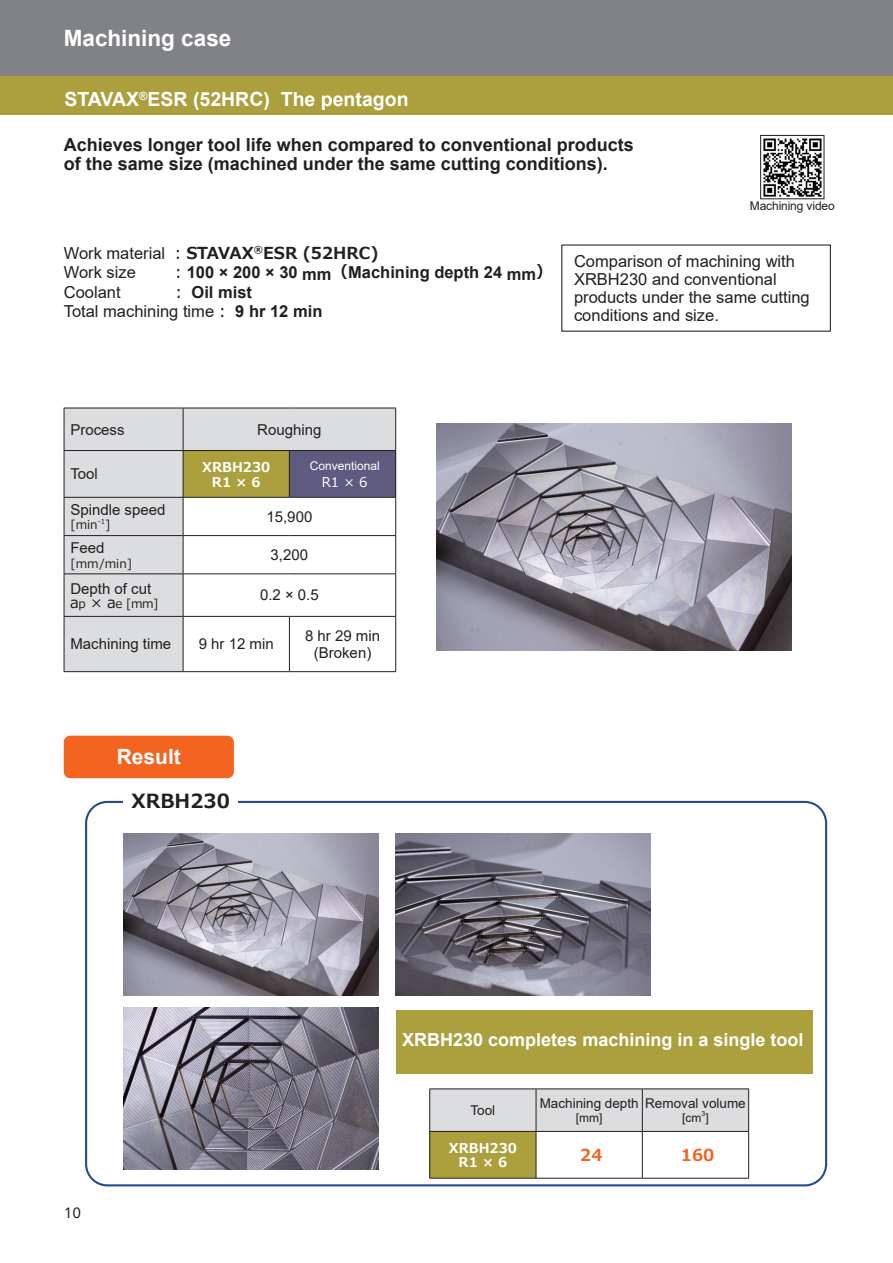
<style>
.page{position:relative;width:893px;height:1263px;background:#fff}
.page>*{position:absolute;margin:0;border:0;box-sizing:border-box;transform-origin:0 0}
.t1{font:700 22.5px "Arial";color:#fff}
.t2{font:700 21px "Arial";color:#fff}
.t3{font:700 19.5px "Arial";color:#fff}
.t4{font:700 19.5px "Meiryo UI";color:#231f20}
.t5{font:700 18px/19.5px "Arial";color:#231f20}
.t6{font:700 18px "Arial";color:#fff}
.t7{font:16.5px/18px "Arial";color:#231f20}
.t8{font:700 16.5px "Arial";color:#231f20}
.t9{font:700 16.5px "Meiryo UI";color:#231f20}
.t10{font:700 16.5px "Meiryo UI";color:#f36421}
.t11{font:15px/16.5px "Arial";color:#231f20;text-align:center}
.t12{font:15px "Frutiger Neue LT Pro";color:#231f20}
.t13{font:13.5px "Arial";color:#231f20}
.t14{font:700 13.5px/15px "Meiryo UI";color:#fff;text-align:center}
.t15{font:13.5px "Meiryo UI";color:#fff}
.t16{font:12px "Meiryo UI";color:#231f20}
.t17{font:12px "Arial";letter-spacing:-.01em;color:#231f20}
.t18{font:12px "Arial";color:#fff}
.t19{font:7.05px "Arial";color:#231f20}
.s1{font-family:"Arial";font-weight:400}
.s2{font-weight:400}
.s3{font-family:"Meiryo UI";font-weight:400}
.s4{font-family:"Meiryo UI"}
.s5{font-weight:700}
.s6{font-size:15px}
</style>
<div class="page">
<div style="left:0;top:0;width:893px;height:115px;background:#808285"></div>
<img style="left:763px;top:138px;width:59px;height:59px">
<div style="left:0;top:77px;width:893px;height:38px;background:#aba03d"></div>
<div style="left:760px;top:135px;width:64px;height:64px;border:1px solid #231f20"></div>
<svg style="left:65px;top:409px;width:330px;height:262px;fill:#dcdddf"></svg>
<div style="left:183px;top:450px;width:106px;height:47px;background:#aba03d"></div>
<div style="left:289px;top:450px;width:107px;height:47px;background:#5e5a80"></div>
<hr style="left:64px;top:408px;width:119px;height:1px;background:#231f20">
<hr style="left:64px;top:408px;width:1px;height:42px;background:#231f20">
<hr style="left:183px;top:408px;width:106px;height:1px;background:#231f20">
<hr style="left:183px;top:408px;width:1px;height:42px;background:#231f20">
<hr style="left:289px;top:408px;width:107px;height:1px;background:#231f20">
<hr style="left:395px;top:408px;width:1px;height:42px;background:#231f20">
<hr style="left:64px;top:450px;width:119px;height:1px;background:#231f20">
<hr style="left:64px;top:451px;width:1px;height:46px;background:#231f20">
<hr style="left:183px;top:450px;width:106px;height:1px;background:#231f20">
<hr style="left:183px;top:451px;width:1px;height:46px;background:#231f20">
<hr style="left:289px;top:450px;width:107px;height:1px;background:#231f20">
<hr style="left:289px;top:451px;width:1px;height:46px;background:#231f20">
<hr style="left:395px;top:451px;width:1px;height:46px;background:#231f20">
<hr style="left:64px;top:497px;width:119px;height:1px;background:#231f20">
<hr style="left:64px;top:498px;width:1px;height:37px;background:#231f20">
<hr style="left:183px;top:497px;width:106px;height:1px;background:#231f20">
<hr style="left:183px;top:498px;width:1px;height:37px;background:#231f20">
<hr style="left:289px;top:497px;width:107px;height:1px;background:#231f20">
<hr style="left:395px;top:498px;width:1px;height:37px;background:#231f20">
<hr style="left:64px;top:535px;width:119px;height:1px;background:#231f20">
<hr style="left:64px;top:536px;width:1px;height:38px;background:#231f20">
<hr style="left:64px;top:574px;width:119px;height:1px;background:#231f20">
<hr style="left:64px;top:574px;width:1px;height:42px;background:#231f20">
<hr style="left:183px;top:574px;width:1px;height:42px;background:#231f20">
<hr style="left:395px;top:574px;width:1px;height:42px;background:#231f20">
<hr style="left:64px;top:616px;width:119px;height:1px;background:#231f20">
<hr style="left:64px;top:617px;width:1px;height:54px;background:#231f20">
<hr style="left:183px;top:617px;width:1px;height:54px;background:#231f20">
<hr style="left:289px;top:617px;width:1px;height:54px;background:#231f20">
<hr style="left:395px;top:617px;width:1px;height:54px;background:#231f20">
<hr style="left:64px;top:671px;width:119px;height:1px;background:#231f20">
<hr style="left:183px;top:616px;width:106px;height:1px;background:#231f20">
<hr style="left:289px;top:616px;width:107px;height:1px;background:#231f20">
<hr style="left:183px;top:671px;width:106px;height:1px;background:#231f20">
<hr style="left:289px;top:671px;width:107px;height:1px;background:#231f20">
<hr style="left:183px;top:535px;width:106px;height:1px;background:#231f20">
<hr style="left:183px;top:536px;width:1px;height:38px;background:#231f20">
<hr style="left:289px;top:535px;width:107px;height:1px;background:#231f20">
<hr style="left:395px;top:536px;width:1px;height:38px;background:#231f20">
<hr style="left:183px;top:574px;width:106px;height:1px;background:#231f20">
<hr style="left:289px;top:574px;width:107px;height:1px;background:#231f20">
<img style="left:437px;top:423px;width:354px;height:227px">
<div style="left:64px;top:736px;width:170px;height:42px;background:#f36421;border-radius:6px"></div>
<img style="left:123px;top:833px;width:255px;height:162px">
<img style="left:395px;top:833px;width:256px;height:162px">
<img style="left:123px;top:1008px;width:255px;height:161px">
<div style="left:396px;top:1010px;width:416px;height:64px;background:#aba03d"></div>
<div style="left:85px;top:801px;width:742px;height:385px;border:2px solid #274c96;border-radius:21px"></div>
<div style="left:123px;top:791px;width:115px;height:35px;background:#fff"></div>
<div style="left:430px;top:1090px;width:318px;height:41px;background:#dcdddf"></div>
<div style="left:430px;top:1131px;width:106px;height:47px;background:#aba03d"></div>
<hr style="left:429px;top:1089px;width:107px;height:1px;background:#231f20">
<hr style="left:429px;top:1089px;width:1px;height:42px;background:#231f20">
<hr style="left:536px;top:1089px;width:106px;height:1px;background:#231f20">
<hr style="left:536px;top:1089px;width:1px;height:42px;background:#231f20">
<hr style="left:642px;top:1089px;width:107px;height:1px;background:#231f20">
<hr style="left:642px;top:1089px;width:1px;height:42px;background:#231f20">
<hr style="left:748px;top:1089px;width:1px;height:42px;background:#231f20">
<hr style="left:429px;top:1131px;width:107px;height:1px;background:#231f20">
<hr style="left:429px;top:1132px;width:1px;height:46px;background:#231f20">
<hr style="left:536px;top:1131px;width:106px;height:1px;background:#231f20">
<hr style="left:536px;top:1132px;width:1px;height:46px;background:#231f20">
<hr style="left:642px;top:1131px;width:107px;height:1px;background:#231f20">
<hr style="left:642px;top:1132px;width:1px;height:46px;background:#231f20">
<hr style="left:748px;top:1132px;width:1px;height:46px;background:#231f20">
<hr style="left:429px;top:1178px;width:107px;height:1px;background:#231f20">
<hr style="left:536px;top:1178px;width:106px;height:1px;background:#231f20">
<hr style="left:642px;top:1178px;width:107px;height:1px;background:#231f20">
<h1 class="t1" style="left:64px;top:22px;width:169px">Machining case</h1>
<p class="t3" style="left:64px;top:85px;width:346px">STAVAX<sup>®</sup>ESR (52HRC) The pentagon</p>
<p class="t5" style="left:64px;top:135px;width:572px">Achieves longer tool life when compared to conventional products of the same size (machined under the same cutting conditions).</p>
<p class="t17" style="left:750px;top:197px;width:87px">Machining video</p>
<p class="t9" style="left:64px;top:241px;width:316px"><span class="s1">Work material</span> <span class="s2">：</span>STAVAX<sup>®</sup>ESR (52HRC)</p>
<p class="t7" style="left:64px;top:263px;width:74px">Work size</p>
<p class="t8" style="left:170px;top:261px;width:384px"><span class="s3">：</span>100 × 200 × 30 mm<span class="s4">（</span>Machining depth 24 mm<span class="s4">）</span></p>
<p class="t7" style="left:64px;top:283px;width:58px">Coolant</p>
<p class="t7" style="left:64px;top:282px;width:260px;line-height:19.5px;text-indent:107px"><span class="s4">：</span> <span class="s5">Oil mist<br></span>Total machining time<span class="s4">：</span> <span class="s5">9 hr 12 min</span></p>
<p class="t7" style="left:574px;top:252px;width:237px">Comparison of machining with<br>XRBH230 and conventional products under the same cutting conditions and size.</p>
<p class="t11" style="left:70px;top:421px;width:56px">Process</p>
<p class="t11" style="left:257px;top:421px;width:66px">Roughing</p>
<p class="t11" style="left:70px;top:466px;width:29px">Tool</p>
<p class="t14" style="left:202px;top:460px;width:70px">XRBH230<br>R1 × 6</p>
<p class="t18" style="left:310px;top:457px;width:72px">Conventional</p>
<p class="t15" style="left:322px;top:472px;width:48px">R1 × 6</p>
<p class="t11" style="left:70px;top:501px;width:97px">Spindle speed</p>
<p class="t16" style="left:70px;top:516px;width:41px">[min<sup>-1</sup>]</p>
<p class="t11" style="left:70px;top:540px;width:36px">Feed</p>
<p class="t16" style="left:70px;top:555px;width:63px">[mm/min]</p>
<p class="t11" style="left:70px;top:580px;width:82px">Depth of cut</p>
<p class="t16" style="left:70px;top:595px;width:90px"><span class="s6">a</span>p <span class="s6">× a</span>e [mm]</p>
<p class="t11" style="left:266px;top:508px;width:47px">15,900</p>
<p class="t11" style="left:271px;top:546px;width:39px">3,200</p>
<p class="t11" style="left:260px;top:587px;width:60px">0.2 × 0.5</p>
<p class="t11" style="left:70px;top:636px;width:102px">Machining time</p>
<p class="t11" style="left:199px;top:636px;width:77px">9 hr 12 min</p>
<p class="t11" style="left:305px;top:627px;width:77px">8 hr 29 min (Broken)</p>
<p class="t2" style="left:117px;top:742px;width:66px">Result</p>
<p class="t4" style="left:132px;top:787px;width:100px">XRBH230</p>
<p class="t6" style="left:402px;top:1027px;width:403px">XRBH230 completes machining in a single tool</p>
<p class="t13" style="left:470px;top:1101px;width:26px">Tool</p>
<p class="t13" style="left:540px;top:1094px;width:101px">Machining depth</p>
<p class="t17" style="left:576px;top:1109px;width:28px">[mm]</p>
<p class="t13" style="left:645px;top:1094px;width:102px">Removal volume</p>
<p class="t17" style="left:682px;top:1109px;width:28px">[cm ]</p>
<p class="t19" style="left:702px;top:1109px;width:5px">3</p>
<p class="t12" style="left:64px;top:1203px;width:19px">10</p>
<p class="t14" style="left:449px;top:1142px;width:70px;line-height:13.5px">XRBH230<br>R1 × 6</p>
<p class="t10" style="left:580px;top:1143px;width:24px">24</p>
<p class="t10" style="left:681px;top:1143px;width:35px">160</p>
</div>
